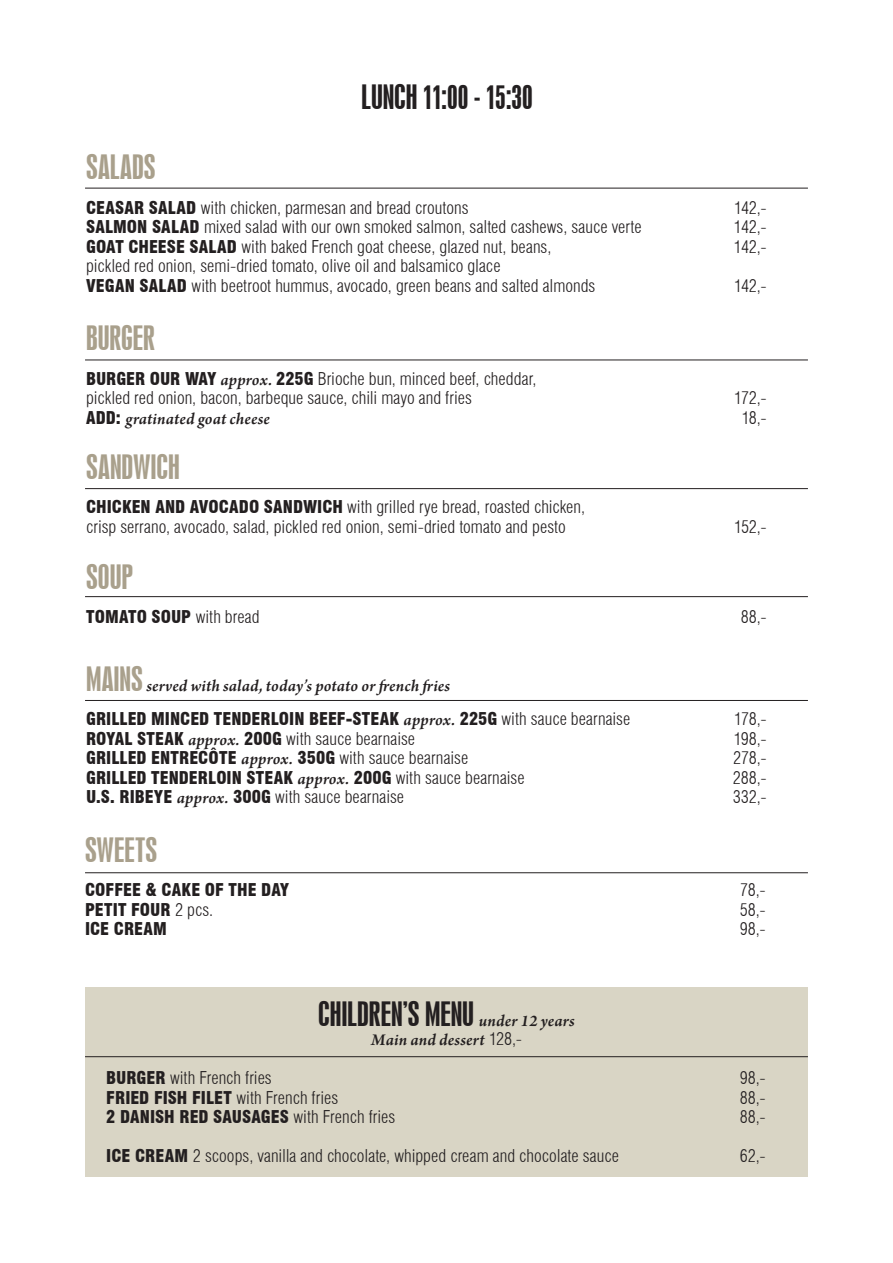
<style>
.page{position:relative;width:893px;height:1263px;background:#fff}
.page>*{position:absolute;margin:0;border:0;box-sizing:border-box;transform-origin:0 0}
.t1{font:31.5px "Swiss 924 BT Regular B";letter-spacing:-.005em;color:#231f20}
.t2{font:31.5px "Swiss 924 BT Regular B";color:#a9a08c}
.t3{font:300 condensed 17.25px "Swiss 721 BT";color:#231f20}
.t4{font:900 condensed 17.25px "Swiss 721 BT";color:#231f20}
.t5{font:italic 600 17.25px "Arno Pro";letter-spacing:.01em;color:#231f20}
.s1{font-weight:900}
.s2{font-family:"Arno Pro";font-weight:600;font-style:italic;font-stretch:normal}
.s3{font-family:"Swiss 721 BT";font-weight:900;font-style:normal;font-stretch:condensed}
.s4{font-weight:300}
.s5{font-family:"Swiss 924 BT Regular B";font-weight:400;font-style:normal;font-size:31.5px;color:#a9a08c}
.s6{font-family:"Arno Pro";font-weight:600;font-style:italic;font-size:17.25px}
.s7{font-family:"Swiss 721 BT";font-weight:300;font-style:normal;font-stretch:condensed}
</style>
<div class="page">
<hr style="left:85px;top:188px;width:723px;height:1px;background:#231f20">
<hr style="left:85px;top:360px;width:723px;height:1px;background:#231f20">
<hr style="left:85px;top:488px;width:723px;height:1px;background:#231f20">
<hr style="left:85px;top:700px;width:723px;height:1px;background:#231f20">
<div style="left:85px;top:987px;width:723px;height:190px;background:#d9d5c5"></div>
<hr style="left:85px;top:872px;width:723px;height:1px;background:#231f20">
<hr style="left:85px;top:596px;width:723px;height:1px;background:#231f20">
<hr style="left:85px;top:1056px;width:723px;height:1px;background:#231f20">
<p class="t1" style="left:361px;top:78px;width:173px">LUNCH 11:00 - 15:30</p>
<p class="t2" style="left:86px;top:148px;width:71px">SALADS</p>
<p class="t3" style="left:86px;top:197px;width:384px"><span class="s1">CEASAR SALAD</span> with chicken, parmesan and bread croutons</p>
<p class="t3" style="left:734px;top:197px;width:34px">142,-</p>
<p class="t3" style="left:86px;top:217px;width:557px"><span class="s1">SALMON SALAD</span> mixed salad with our own smoked salmon, salted cashews, sauce verte</p>
<p class="t3" style="left:734px;top:217px;width:34px">142,-</p>
<p class="t3" style="left:86px;top:236px;width:467px"><span class="s1">GOAT CHEESE SALAD</span> with baked French goat cheese, glazed nut, beans,</p>
<p class="t3" style="left:734px;top:236px;width:34px">142,-</p>
<p class="t3" style="left:86px;top:256px;width:416px">pickled red onion, semi-dried tomato, olive oil and balsamico glace</p>
<p class="t3" style="left:86px;top:275px;width:511px"><span class="s1">VEGAN SALAD</span> with beetroot hummus, avocado, green beans and salted almonds</p>
<p class="t3" style="left:734px;top:275px;width:34px">142,-</p>
<p class="t2" style="left:86px;top:319px;width:70px">BURGER</p>
<p class="t3" style="left:86px;top:368px;width:452px"><span class="s1">BURGER OUR WAY</span> <span class="s2">approx.</span> <span class="s1">225G</span> Brioche bun, minced beef, cheddar,</p>
<p class="t3" style="left:86px;top:388px;width:387px">pickled red onion, bacon, barbeque sauce, chili mayo and fries</p>
<p class="t3" style="left:734px;top:388px;width:34px">172,-</p>
<p class="t5" style="left:86px;top:409px;width:185px"><span class="s3">ADD:</span> gratinated goat cheese</p>
<p class="t3" style="left:742px;top:407px;width:26px">18,-</p>
<p class="t2" style="left:86px;top:448px;width:95px">SANDWICH</p>
<p class="t3" style="left:86px;top:496px;width:500px"><span class="s1">CHICKEN AND AVOCADO SANDWICH</span> with grilled rye bread, roasted chicken,</p>
<p class="t3" style="left:86px;top:516px;width:481px">crisp serrano, avocado, salad, pickled red onion, semi-dried tomato and pesto</p>
<p class="t3" style="left:734px;top:516px;width:34px">152,-</p>
<p class="t2" style="left:86px;top:558px;width:48px">SOUP</p>
<p class="t4" style="left:86px;top:606px;width:175px">TOMATO SOUP <span class="s4">with bread</span></p>
<p class="t3" style="left:741px;top:606px;width:27px">88,-</p>
<p class="t5" style="left:86px;top:675px;width:366px"><span class="s5">MAINS</span> served with salad, today’s potato or french fries</p>
<p class="t4" style="left:86px;top:708px;width:546px">GRILLED MINCED TENDERLOIN BEEF-STEAK <span class="s2">approx.</span> 225G <span class="s4">with sauce bearnaise</span></p>
<p class="t3" style="left:734px;top:708px;width:34px">178,-</p>
<p class="t3" style="left:86px;top:728px;width:330px"><span class="s1">ROYAL STEAK</span> <span class="s2">approx.</span> <span class="s1">200G</span> with sauce bearnaise</p>
<p class="t3" style="left:734px;top:728px;width:34px">198,-</p>
<p class="t4" style="left:86px;top:747px;width:384px">GRILLED ENTRECÔTE <span class="s2">approx.</span> 350G <span class="s4">with sauce bearnaise</span></p>
<p class="t3" style="left:733px;top:747px;width:35px">278,-</p>
<p class="t4" style="left:86px;top:767px;width:440px">GRILLED TENDERLOIN STEAK <span class="s2">approx.</span> 200G <span class="s4">with sauce bearnaise</span></p>
<p class="t3" style="left:733px;top:767px;width:35px">288,-</p>
<p class="t3" style="left:86px;top:786px;width:319px"><span class="s1">U.S. RIBEYE</span> <span class="s2">approx.</span> <span class="s1">300G</span> with sauce bearnaise</p>
<p class="t3" style="left:733px;top:786px;width:35px">332,-</p>
<p class="t2" style="left:85px;top:831px;width:74px">SWEETS</p>
<p class="t4" style="left:85px;top:880px;width:206px">COFFEE &amp; CAKE OF THE DAY</p>
<p class="t3" style="left:740px;top:880px;width:27px">78,-</p>
<p class="t4" style="left:85px;top:899px;width:130px">PETIT FOUR <span class="s4">2 pcs.</span></p>
<p class="t3" style="left:740px;top:899px;width:27px">58,-</p>
<p class="t4" style="left:85px;top:919px;width:84px">ICE CREAM</p>
<p class="t3" style="left:740px;top:919px;width:27px">98,-</p>
<p class="t1" style="left:318px;top:995px;width:258px">CHILDREN’S MENU <span class="s6">under 12 years</span></p>
<p class="t5" style="left:371px;top:1030px;width:152px">Main and dessert <span class="s7">128,-</span></p>
<p class="t3" style="left:106px;top:1067px;width:167px"><span class="s1">BURGER</span> with French fries</p>
<p class="t3" style="left:740px;top:1067px;width:27px">98,-</p>
<p class="t3" style="left:106px;top:1087px;width:233px"><span class="s1">FRIED FISH FILET</span> with French fries</p>
<p class="t3" style="left:740px;top:1087px;width:27px">88,-</p>
<p class="t4" style="left:106px;top:1106px;width:290px">2 DANISH RED SAUSAGES <span class="s4">with French fries</span></p>
<p class="t3" style="left:740px;top:1106px;width:27px">88,-</p>
<p class="t3" style="left:106px;top:1145px;width:514px"><span class="s1">ICE CREAM</span> 2 scoops, vanilla and chocolate, whipped cream and chocolate sauce</p>
<p class="t3" style="left:740px;top:1145px;width:27px">62,-</p>
</div>
